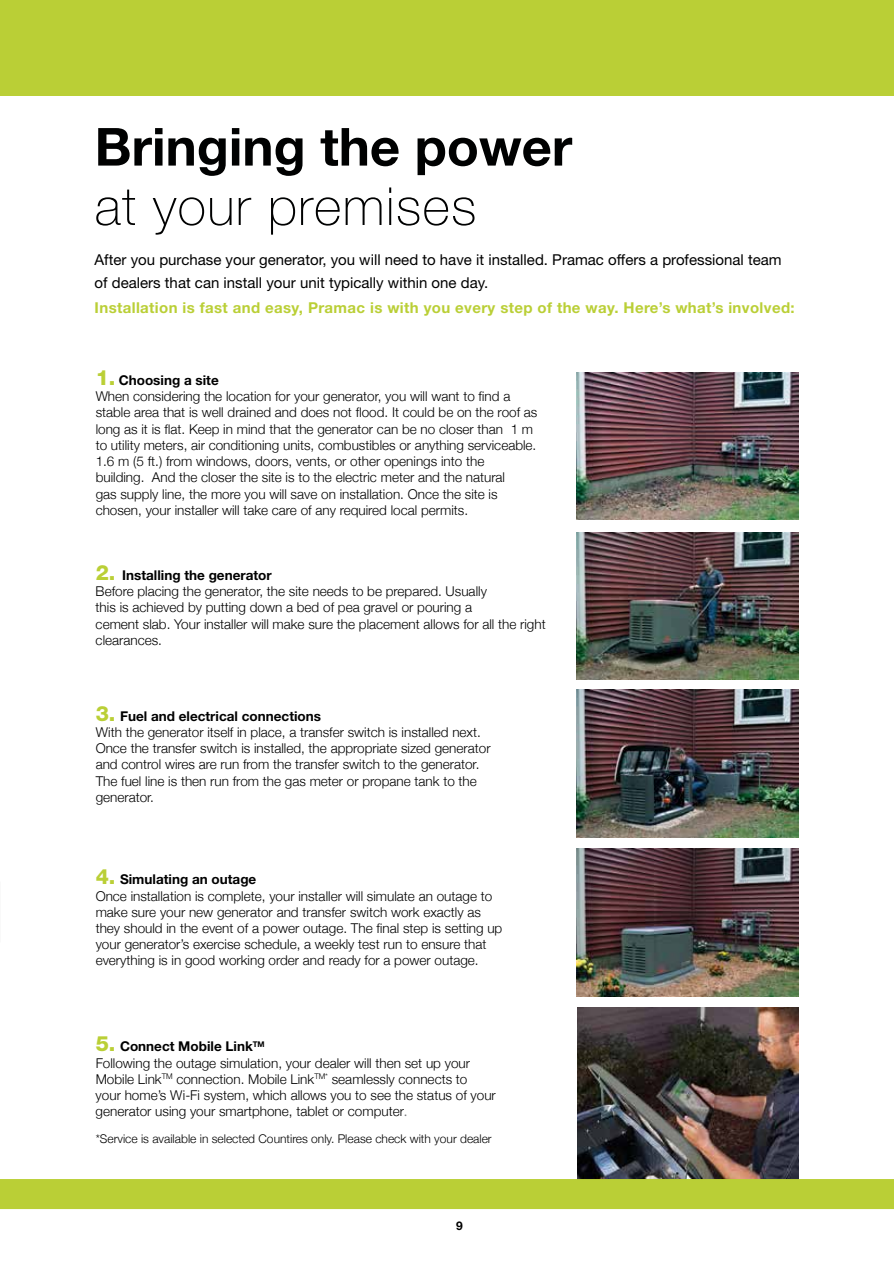
<style>
.page{position:relative;width:894px;height:1263px;background:#fff}
.page>*{position:absolute;margin:0;border:0;box-sizing:border-box;transform-origin:0 0}
.t1{font:700 52.5px "Helvetica Neue";color:#000101}
.t2{font:100 52.5px "Helvetica Neue";letter-spacing:.025em;color:#000101}
.t3{font:15px/22.5px "Helvetica Neue";color:#000101}
.t4{font:700 15px "Helvetica Neue";letter-spacing:.025em;color:#bacf36}
.t5{font:300 13.5px/16.2px "Helvetica Neue";color:#000101}
.t6{font:300 12px "Helvetica Neue";color:#000101}
.t7{font:700 12px "Helvetica Neue";color:#000}
.s1{font-weight:800;font-size:21px;color:#bacf36}
.s2{font-weight:700}
.s3{font-family:"Myriad Pro";font-weight:400;color:#757779}
</style>
<div class="page">
<img style="left:576px;top:372px;width:222px;height:147px">
<img style="left:576px;top:532px;width:222px;height:147px">
<img style="left:576px;top:690px;width:222px;height:147px">
<img style="left:576px;top:849px;width:222px;height:147px">
<img style="left:577px;top:1007px;width:221px;height:172px">
<div style="left:0;top:0;width:893px;height:95px;background:#bacf36"></div>
<div style="left:0;top:1179px;width:893px;height:30px;background:#bacf36"></div>
<h1 class="t1" style="left:94px;top:114px;width:479px">Bringing the power</h1>
<h1 class="t2" style="left:94px;top:176px;width:383px">at your premises</h1>
<p class="t3" style="left:94px;top:248px;width:688px">After you purchase your generator, you will need to have it installed. Pramac offers a professional team of dealers that can install your unit typically within one day.</p>
<p class="t4" style="left:94px;top:298px;width:701px">Installation is fast and easy, Pramac is with you every step of the way. Here’s what’s involved:</p>
<p class="t5" style="left:96px;top:372px;width:443px"><span class="s1">1.</span> <span class="s2">Choosing a site<br></span>When considering the location for your generator, you will want to find a stable area that is well drained and does not flood. It could be on the roof as long as it is flat. Keep in mind that the generator can be no closer than 1 m to utility meters, air conditioning units, combustibles or anything serviceable.<br>1.6 m (5 ft.) from windows, doors, vents, or other openings into the<br>building. And the closer the site is to the electric meter and the natural<br>gas supply line, the more you will save on installation. Once the site is chosen, your installer will take care of any required local permits.</p>
<p class="t5" style="left:96px;top:567px;width:451px"><span class="s1">2.</span> <span class="s2">Installing the generator<br></span>Before placing the generator, the site needs to be prepared. Usually<br>this is achieved by putting down a bed of pea gravel or pouring a<br>cement slab. Your installer will make sure the placement allows for all the right clearances.</p>
<p class="t5" style="left:96px;top:707px;width:396px"><span class="s1">3.</span> <span class="s2">Fuel and electrical connections<br></span>With the generator itself in place, a transfer switch is installed next.<br>Once the transfer switch is installed, the appropriate sized generator and control wires are run from the transfer switch to the generator.<br>The fuel line is then run from the gas meter or propane tank to the generator.</p>
<p class="t5" style="left:96px;top:871px;width:408px"><span class="s1">4.</span> <span class="s2">Simulating an outage<br></span>Once installation is complete, your installer will simulate an outage to make sure your new generator and transfer switch work exactly as they should in the event of a power outage. The final step is setting up your generator’s exercise schedule, a weekly test run to ensure that everything is in good working order and ready for a power outage.</p>
<p class="t5" style="left:96px;top:1038px;width:401px"><span class="s1">5.</span> <span class="s2">Connect Mobile Link</span><sup>TM<br></sup>Following the outage simulation, your dealer will then set up your Mobile Link<sup>TM</sup> connection. Mobile Link<sup>TM*</sup> seamlessly connects to your home’s Wi-Fi system, which allows you to see the status of your generator using your smartphone, tablet or computer<span class="s3">.</span></p>
<p class="t6" style="left:96px;top:1130px;width:397px">*Service is available in selected Countires only. Please check with your dealer</p>
<p class="t7" style="left:456px;top:1218px;width:8px">9</p>
</div>
